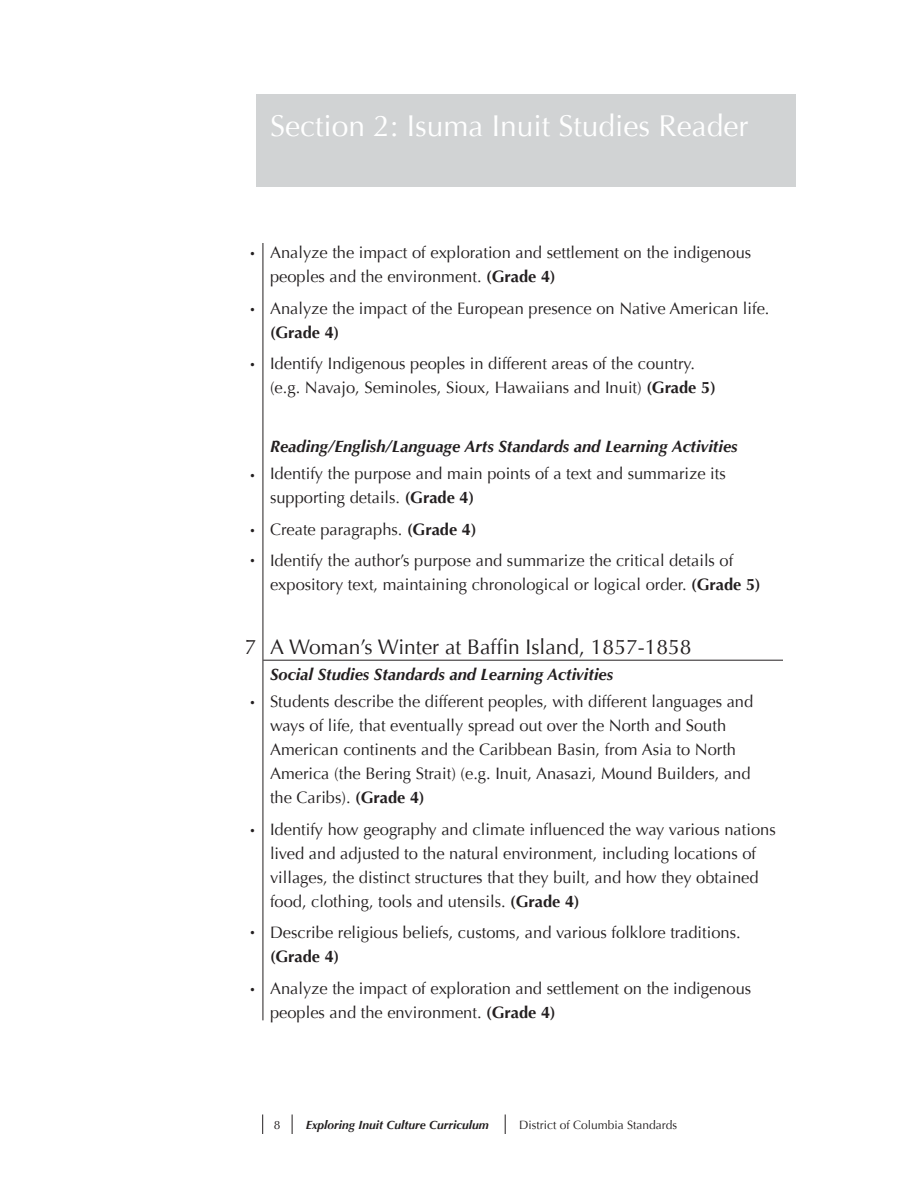
<style>
.page{position:relative;width:918px;height:1188px;background:#fff}
.page>*{position:absolute;margin:0;border:0;box-sizing:border-box;transform-origin:0 0}
.t1{font:30px "Optima";color:#fff}
.t2{font:27px/55.8px "Optima";color:#231f20}
.t3{font:21px "Optima";color:#231f20}
.t4{font:16.5px/24px "Optima";color:#231f20}
.t5{font:italic 700 16.5px "Optima";color:#231f20}
.t6{font:700 16.5px "Optima";color:#231f20}
.t7{font:italic 700 12px "Optima";color:#231f20}
.t8{font:12px "Optima";color:#231f20}
.s1{font-weight:700}
</style>
<div class="page">
<svg style="left:262px;top:1115px;width:1px;height:19px"></svg>
<svg style="left:505px;top:1115px;width:1px;height:19px"></svg>
<svg style="left:292px;top:1115px;width:1px;height:19px"></svg>
<div style="left:256px;top:94px;width:540px;height:94px;background:#d1d3d4"></div>
<hr style="left:263px;top:660px;width:520px;height:1px;background:#231f20">
<hr style="left:263px;top:243px;width:1px;height:777px;background:#231f20">
<h1 class="t1" style="left:270px;top:108px;width:480px">Section 2: Isuma Inuit Studies Reader</h1>
<h2 class="t2" style="left:249px;top:225px;width:9px;text-align:justify">· · ·</h2>
<p class="t4" style="left:270px;top:241px;width:483px">Analyze the impact of exploration and settlement on the indigenous peoples and the environment. <span class="s1">(Grade 4)</span></p>
<p class="t4" style="left:270px;top:296px;width:501px">Analyze the impact of the European presence on Native American life.</p>
<p class="t6" style="left:270px;top:323px;width:71px">(Grade 4)</p>
<p class="t4" style="left:270px;top:352px;width:447px">Identify Indigenous peoples in different areas of the country. (e.g. Navajo, Seminoles, Sioux, Hawaiians and Inuit) <span class="s1">(Grade 5)</span></p>
<h2 class="t2" style="left:249px;top:447px;width:9px">·</h2>
<h2 class="t2" style="left:249px;top:514px;width:9px;line-height:30.6px">· ·</h2>
<p class="t5" style="left:270px;top:437px;width:469px">Reading/English/Language Arts Standards and Learning Activities</p>
<p class="t4" style="left:270px;top:462px;width:457px">Identify the purpose and main points of a text and summarize its supporting details. <span class="s1">(Grade 4)</span></p>
<p class="t4" style="left:270px;top:514px;width:465px;line-height:31.5px">Create paragraphs. <span class="s1">(Grade 4)<br></span>Identify the author’s purpose and summarize the critical details of</p>
<p class="t4" style="left:270px;top:573px;width:492px">expository text, maintaining chronological or logical order. <span class="s1">(Grade 5)</span></p>
<p class="t3" style="left:245px;top:634px;width:11px">7</p>
<h2 class="t2" style="left:249px;top:674px;width:9px">·</h2>
<h2 class="t2" style="left:249px;top:802px;width:9px">·</h2>
<h2 class="t2" style="left:249px;top:904px;width:9px;line-height:57.2px">· ·</h2>
<p class="t3" style="left:270px;top:634px;width:423px">A Woman’s Winter at Baffin Island, 1857-1858</p>
<p class="t5" style="left:270px;top:664px;width:345px">Social Studies Standards and Learning Activities</p>
<p class="t4" style="left:270px;top:690px;width:485px">Students describe the different peoples, with different languages and ways of life, that eventually spread out over the North and South American continents and the Caribbean Basin, from Asia to North America (the Bering Strait) (e.g. Inuit, Anasazi, Mound Builders, and the Caribs). <span class="s1">(Grade 4)</span></p>
<p class="t4" style="left:270px;top:817px;width:507px">Identify how geography and climate influenced the way various nations lived and adjusted to the natural environment, including locations of villages, the distinct structures that they built, and how they obtained food, clothing, tools and utensils. <span class="s1">(Grade 4)</span></p>
<p class="t4" style="left:270px;top:921px;width:472px">Describe religious beliefs, customs, and various folklore traditions.</p>
<p class="t6" style="left:270px;top:947px;width:71px">(Grade 4)</p>
<p class="t4" style="left:270px;top:976px;width:483px">Analyze the impact of exploration and settlement on the indigenous peoples and the environment. <span class="s1">(Grade 4)</span></p>
<p class="t7" style="left:306px;top:1118px;width:185px">Exploring Inuit Culture Curriculum</p>
<p class="t8" style="left:519px;top:1118px;width:160px">District of Columbia Standards</p>
</div>
